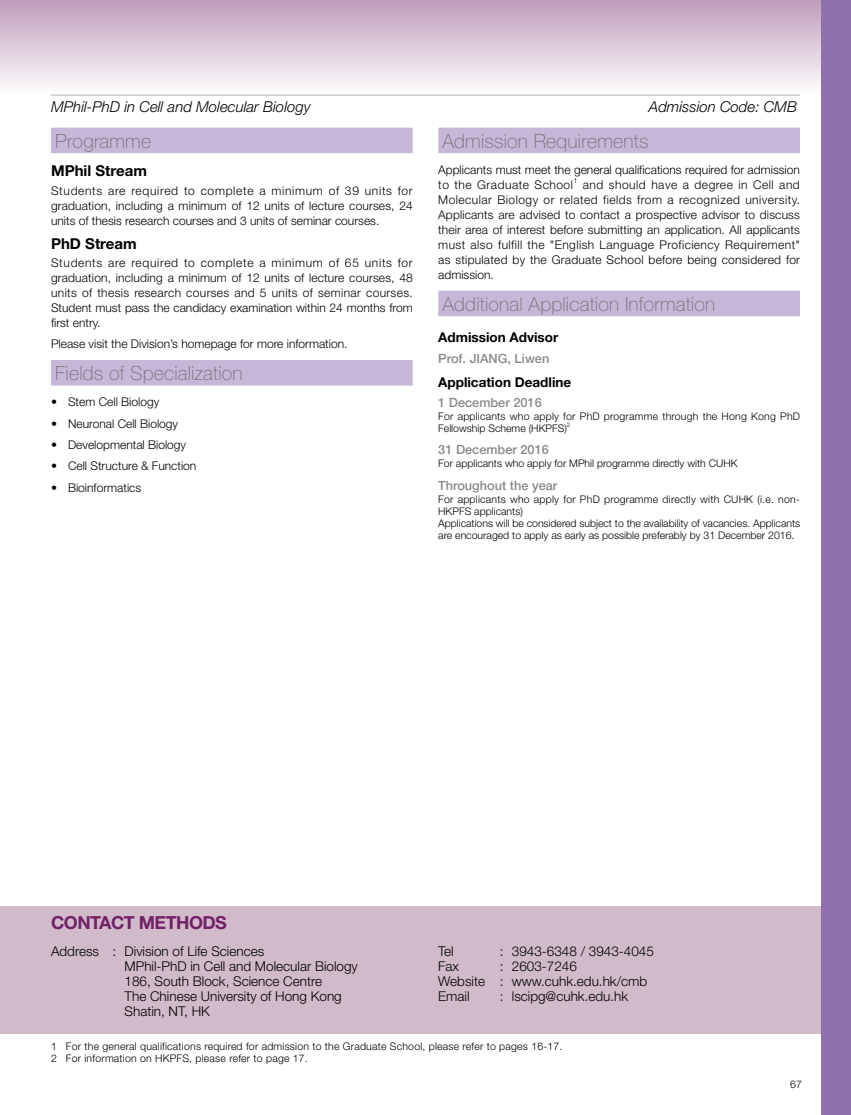
<style>
.page{position:relative;width:851px;height:1115px;background:#fff}
.page>*{position:absolute;margin:0;border:0;box-sizing:border-box;transform-origin:0 0}
.t1{font:100 19.5px "Helvetica Neue LT Std";letter-spacing:.01em;color:#727171}
.t2{font:700 18px "Helvetica Neue LT Std";letter-spacing:-.03em;color:#722167}
.t3{font:italic 300 15px "Helvetica Neue LT Std";color:#000}
.t4{font:700 15px "Helvetica Neue LT Std";color:#000}
.t5{font:300 13.5px/15px "Helvetica Neue LT Std";color:#000}
.t6{font:700 13.5px "Helvetica Neue LT Std";color:#000}
.t7{font:500 12.75px "Helvetica Neue LT Std";color:#898989}
.t8{font:300 12px/15px "Helvetica Neue LT Std";color:#000;text-align:justify}
.t9{font:300 10.5px/12px "Helvetica Neue LT Std";color:#000}
.t10{font:300 10.5px/12px "Helvetica Neue LT Std";letter-spacing:.02em;color:#000}
.t11{font:300 7.05px "Helvetica Neue LT Std";color:#000}
.t12{font:300 6.15px "Helvetica Neue LT Std";color:#000}
</style>
<div class="page">
<div style="left:0;top:0;width:850px;height:94px;background:linear-gradient(to bottom,#c09cbb,#fdfcfd)"></div>
<div style="left:0;top:906px;width:850px;height:127px;background:#d1baca"></div>
<hr style="left:51px;top:94px;width:748px;height:2px;background:#c9caca">
<div style="left:51px;top:128px;width:361px;height:25px;background:#c6b7d9"></div>
<div style="left:51px;top:360px;width:361px;height:25px;background:#c6b7d9"></div>
<div style="left:438px;top:128px;width:361px;height:25px;background:#c6b7d9"></div>
<div style="left:438px;top:290px;width:361px;height:26px;background:#c6b7d9"></div>
<div style="left:821px;top:0;width:29px;height:1114px;background:#9070af"></div>
<p class="t3" style="left:51px;top:98px;width:261px">MPhil-PhD in Cell and Molecular Biology</p>
<p class="t3" style="left:648px;top:98px;width:150px">Admission Code: CMB</p>
<h1 class="t1" style="left:55px;top:130px;width:97px">Programme</h1>
<p class="t4" style="left:51px;top:162px;width:97px">MPhil Stream</p>
<p class="t8" style="left:51px;top:182px;width:363px">Students are required to complete a minimum of 39 units for graduation, including a minimum of 12 units of lecture courses, 24 units of thesis research courses and 3 units of seminar courses.</p>
<p class="t4" style="left:51px;top:234px;width:87px">PhD Stream</p>
<p class="t8" style="left:51px;top:255px;width:363px">Students are required to complete a minimum of 65 units for graduation, including a minimum of 12 units of lecture courses, 48 units of thesis research courses and 5 units of seminar courses.<br>Student must pass the candidacy examination within 24 months from first entry.</p>
<p class="t8" style="left:51px;top:336px;width:298px">Please visit the Division’s homepage for more information.</p>
<h1 class="t1" style="left:55px;top:362px;width:189px">Fields of Specialization</h1>
<p class="t8" style="left:51px;top:394px;width:110px">• Stem Cell Biology</p>
<p class="t8" style="left:51px;top:415px;width:129px">• Neuronal Cell Biology</p>
<p class="t8" style="left:51px;top:437px;width:137px">• Developmental Biology</p>
<p class="t8" style="left:51px;top:458px;width:147px">• Cell Structure &amp; Function</p>
<p class="t8" style="left:51px;top:479px;width:92px">• Bioinformatics</p>
<h1 class="t1" style="left:442px;top:130px;width:207px">Admission Requirements</h1>
<p class="t8" style="left:438px;top:162px;width:363px">Applicants must meet the general qualifications required for admission to the Graduate School</p>
<p class="t11" style="left:573px;top:176px;width:5px">1</p>
<p class="t8" style="left:438px;top:177px;width:363px;text-indent:144px">and should have a degree in Cell and Molecular Biology or related fields from a recognized university.<br>Applicants are advised to contact a prospective advisor to discuss their area of interest before submitting an application. All applicants must also fulfill the "English Language Proficiency Requirement" as stipulated by the Graduate School before being considered for admission.</p>
<h1 class="t1" style="left:442px;top:292px;width:274px">Additional Application Information</h1>
<p class="t6" style="left:438px;top:329px;width:121px">Admission Advisor</p>
<p class="t7" style="left:438px;top:350px;width:113px">Prof. JIANG, Liwen</p>
<p class="t6" style="left:438px;top:373px;width:134px">Application Deadline</p>
<p class="t7" style="left:438px;top:394px;width:105px">1 December 2016</p>
<p class="t10" style="left:438px;top:410px;width:363px">For applicants who apply for PhD programme through the Hong Kong PhD<br>Fellowship Scheme (HKPFS)</p>
<p class="t12" style="left:567px;top:421px;width:5px">2</p>
<p class="t7" style="left:438px;top:442px;width:112px">31 December 2016</p>
<p class="t9" style="left:438px;top:457px;width:301px">For applicants who apply for MPhil programme directly with CUHK</p>
<p class="t7" style="left:438px;top:477px;width:121px">Throughout the year</p>
<p class="t9" style="left:438px;top:493px;width:363px">For applicants who apply for PhD programme directly with CUHK (i.e. non-HKPFS applicants)<br>Applications will be considered subject to the availability of vacancies. Applicants are encouraged to apply as early as possible preferably by 31 December 2016.</p>
<h2 class="t2" style="left:51px;top:910px;width:177px">CONTACT METHODS</h2>
<p class="t5" style="left:125px;top:943px;width:235px;text-indent:-74px">Address : Division of Life Sciences<br>MPhil-PhD in Cell and Molecular Biology<br>186, South Block, Science Centre<br>The Chinese University of Hong Kong<br>Shatin, NT, HK</p>
<p class="t5" style="left:438px;top:943px;width:17px">Tel</p>
<p class="t5" style="left:499px;top:943px;width:156px">: 3943-6348 / 3943-4045</p>
<p class="t5" style="left:438px;top:958px;width:22px">Fax</p>
<p class="t5" style="left:438px;top:958px;width:210px;text-indent:62px">: 2603-7246<br>Website : www.cuhk.edu.hk/cmb<br>Email</p>
<p class="t5" style="left:499px;top:988px;width:130px">: lscipg@cuhk.edu.hk</p>
<p class="t10" style="left:51px;top:1039px;width:513px">1 For the general qualifications required for admission to the Graduate School, please refer to pages 16-17.<br>2 For information on HKPFS, please refer to page 17.</p>
<p class="t9" style="left:790px;top:1077px;width:13px">67</p>
</div>
